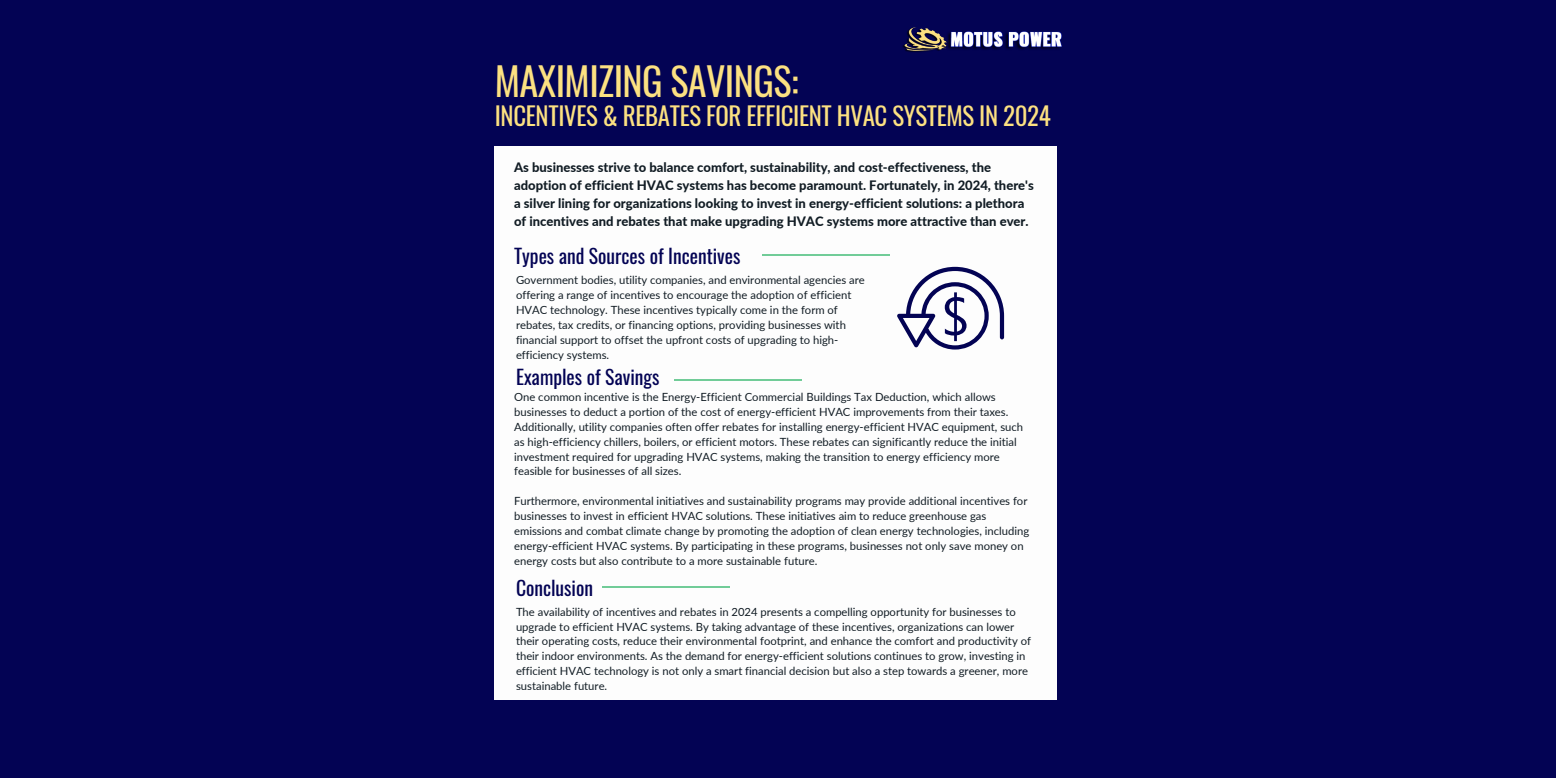
<style>
.page{position:relative;width:1556px;height:778px;background:#fff}
.page>*{position:absolute;margin:0;border:0;box-sizing:border-box;transform-origin:0 0}
.t1{font:38.28px "Oswald";letter-spacing:-.015em;color:#fce181}
.t2{font:24.9px "Oswald";letter-spacing:-.015em;color:#fce181}
.t3{font:19.62px "Oswald";color:#030354}
.t4{font:800 13.02px/18.2px "Lato";color:#111c24}
.t5{font:11.25px/14.8px "Lato";color:#111c24}
</style>
<div class="page">
<div style="left:0;top:0;width:1555px;height:778px;background:#030354"></div>
<div style="left:494px;top:146px;width:562px;height:554px;background:#fdfdfd"></div>
<hr style="left:762px;top:255px;width:128px;height:1px;background:#71cc98">
<img style="left:903px;top:27px;width:159px;height:25px">
<svg style="left:897px;top:267px;width:107px;height:82px"></svg>
<hr style="left:674px;top:380px;width:128px;height:1px;background:#71cc98">
<hr style="left:601px;top:586px;width:128px;height:1px;background:#71cc98">
<h1 class="t1" style="left:495px;top:52px;width:305px">MAXIMIZING SAVINGS:</h1>
<p class="t2" style="left:495px;top:97px;width:557px">INCENTIVES &amp; REBATES FOR EFFICIENT HVAC SYSTEMS IN 2024</p>
<p class="t4" style="left:514px;top:157px;width:521px">As businesses strive to balance comfort, sustainability, and cost-effectiveness, the adoption of efficient HVAC systems has become paramount. Fortunately, in 2024, there's a silver lining for organizations looking to invest in energy-efficient solutions: a plethora of incentives and rebates that make upgrading HVAC systems more attractive than ever.</p>
<p class="t3" style="left:514px;top:241px;width:228px">Types and Sources of Incentives</p>
<p class="t5" style="left:516px;top:272px;width:350px">Government bodies, utility companies, and environmental agencies are offering a range of incentives to encourage the adoption of efficient HVAC technology. These incentives typically come in the form of rebates, tax credits, or financing options, providing businesses with financial support to offset the upfront costs of upgrading to high&shy;efficiency systems.</p>
<p class="t5" style="left:514px;top:389px;width:510px">One common incentive is the Energy-Efficient Commercial Buildings Tax Deduction, which allows businesses to deduct a portion of the cost of energy-efficient HVAC improvements from their taxes.<br>Additionally, utility companies often offer rebates for installing energy-efficient HVAC equipment, such as high-efficiency chillers, boilers, or efficient motors. These rebates can significantly reduce the initial investment required for upgrading HVAC systems, making the transition to energy efficiency more feasible for businesses of all sizes.</p>
<p class="t5" style="left:514px;top:493px;width:516px">Furthermore, environmental initiatives and sustainability programs may provide additional incentives for businesses to invest in efficient HVAC solutions. These initiatives aim to reduce greenhouse gas emissions and combat climate change by promoting the adoption of clean energy technologies, including energy-efficient HVAC systems. By participating in these programs, businesses not only save money on energy costs but also contribute to a more sustainable future.</p>
<p class="t3" style="left:516px;top:361px;width:145px">Examples of Savings</p>
<p class="t3" style="left:516px;top:572px;width:79px">Conclusion</p>
<p class="t5" style="left:516px;top:604px;width:516px">The availability of incentives and rebates in 2024 presents a compelling opportunity for businesses to upgrade to efficient HVAC systems. By taking advantage of these incentives, organizations can lower their operating costs, reduce their environmental footprint, and enhance the comfort and productivity of their indoor environments. As the demand for energy-efficient solutions continues to grow, investing in efficient HVAC technology is not only a smart financial decision but also a step towards a greener, more sustainable future.</p>
</div>
